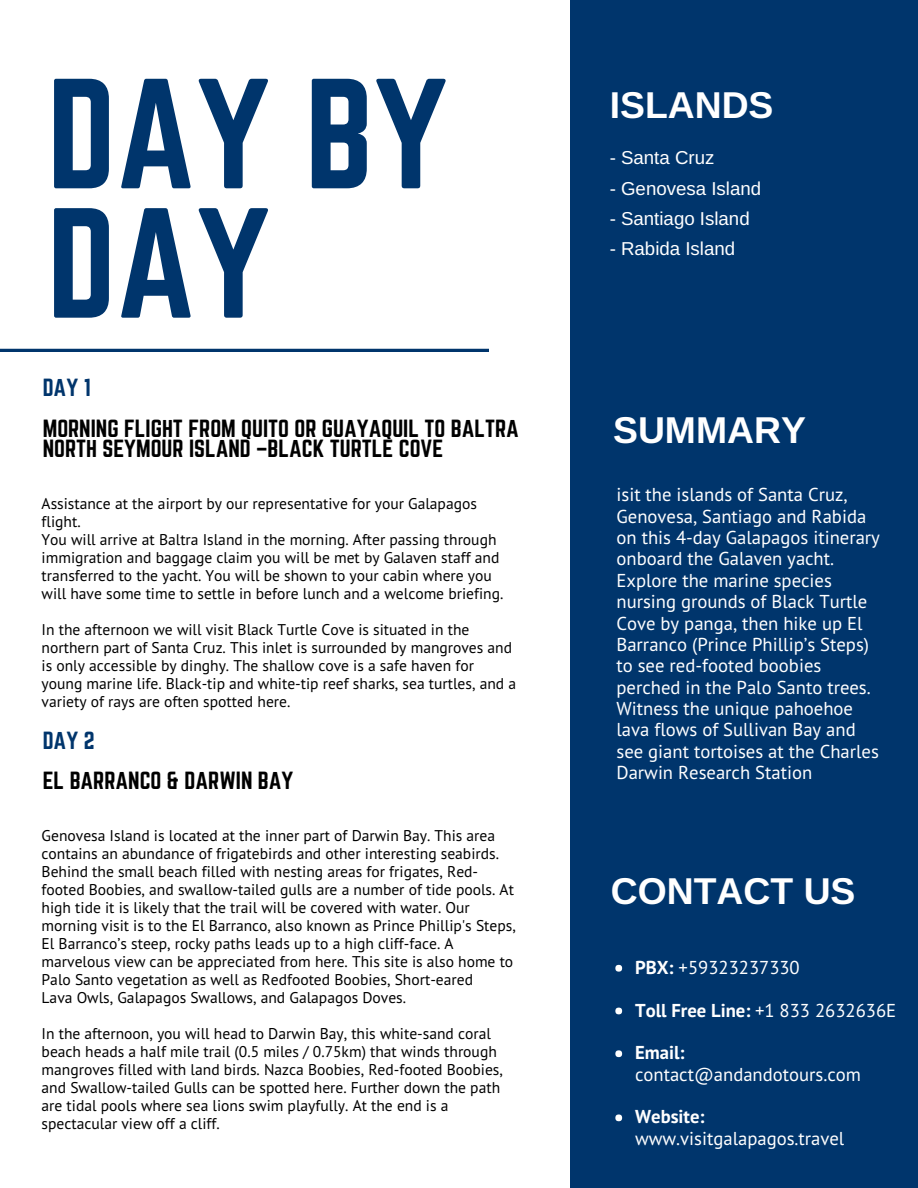
<style>
.page{position:relative;width:918px;height:1188px;background:#fff}
.page>*{position:absolute;margin:0;border:0;box-sizing:border-box;transform-origin:0 0}
.t1{font:136.95px/129.3px "Norwester";color:#00356c}
.t2{font:700 37.35px "Arimo";color:#fff}
.t3{font:21.75px/20.2px "Norwester";color:#000}
.t4{font:21.75px "Norwester";color:#00356c}
.t5{font:18.75px/21.3px "PT Sans";color:#fff}
.t6{font:18.75px "Arimo";color:#fff}
.t7{font:700 18.75px "PT Sans";color:#fff}
.t8{font:15.6px/18px "PT Sans";color:#000}
.s1{font-weight:700}
.s2{font-weight:400}
</style>
<div class="page">
<div style="left:570px;top:0;width:348px;height:1188px;background:#00356c"></div>
<svg style="left:0;top:349px;width:489px;height:3px"></svg>
<div style="left:615px;top:965px;width:7px;height:7px;background:#fff;border-radius:50%"></div>
<div style="left:615px;top:1008px;width:7px;height:6px;background:#fff;border-radius:50%"></div>
<div style="left:615px;top:1050px;width:7px;height:7px;background:#fff;border-radius:50%"></div>
<div style="left:615px;top:1114px;width:7px;height:7px;background:#fff;border-radius:50%"></div>
<h1 class="t1" style="left:47px;top:76px;width:402px">DAY BY<br>DAY</h1>
<h2 class="t2" style="left:610px;top:84px;width:165px">ISLANDS</h2>
<p class="t6" style="left:610px;top:147px;width:106px">- Santa Cruz</p>
<p class="t6" style="left:610px;top:178px;width:153px">- Genovesa Island</p>
<p class="t6" style="left:610px;top:208px;width:141px">- Santiago Island</p>
<p class="t6" style="left:610px;top:238px;width:127px">- Rabida Island</p>
<h3 class="t4" style="left:43px;top:377px;width:50px">DAY 1</h3>
<h3 class="t3" style="left:43px;top:419px;width:478px">MORNING FLIGHT FROM QUITO OR GUAYAQUIL TO BALTRA<br>NORTH SEYMOUR ISLAND –BLACK TURTLE COVE</h3>
<h2 class="t2" style="left:613px;top:409px;width:194px">SUMMARY</h2>
<p class="t5" style="left:616px;top:484px;width:265px">isit the islands of Santa Cruz,<br>Genovesa, Santiago and Rabida on this 4-day Galapagos itinerary onboard the Galaven yacht.<br>Explore the marine species nursing grounds of Black Turtle<br>Cove by panga, then hike up El<br>Barranco (Prince Phillip’s Steps) to see red-footed boobies perched in the Palo Santo trees.<br>Witness the unique pahoehoe lava flows of Sullivan Bay and see giant tortoises at the Charles<br>Darwin Research Station</p>
<p class="t8" style="left:42px;top:494px;width:463px">Assistance at the airport by our representative for your Galapagos flight.<br>You will arrive at Baltra Island in the morning. After passing through immigration and baggage claim you will be met by Galaven staff and transferred to the yacht. You will be shown to your cabin where you will have some time to settle in before lunch and a welcome briefing.</p>
<p class="t8" style="left:42px;top:620px;width:476px">In the afternoon we will visit Black Turtle Cove is situated in the northern part of Santa Cruz. This inlet is surrounded by mangroves and is only accessible by dinghy. The shallow cove is a safe haven for young marine life. Black-tip and white-tip reef sharks, sea turtles, and a variety of rays are often spotted here.</p>
<h3 class="t4" style="left:43px;top:729px;width:53px">DAY 2</h3>
<h3 class="t3" style="left:43px;top:771px;width:252px">EL BARRANCO &amp; DARWIN BAY</h3>
<p class="t8" style="left:42px;top:826px;width:476px">Genovesa Island is located at the inner part of Darwin Bay. This area contains an abundance of frigatebirds and other interesting seabirds.<br>Behind the small beach filled with nesting areas for frigates, Red&shy;footed Boobies, and swallow-tailed gulls are a number of tide pools. At high tide it is likely that the trail will be covered with water. Our morning visit is to the El Barranco, also known as Prince Phillip's Steps, El Barranco’s steep, rocky paths leads up to a high cliff-face. A marvelous view can be appreciated from here. This site is also home to Palo Santo vegetation as well as Redfooted Boobies, Short-eared<br>Lava Owls, Galapagos Swallows, and Galapagos Doves.</p>
<p class="t8" style="left:42px;top:1024px;width:463px">In the afternoon, you will head to Darwin Bay, this white-sand coral beach heads a half mile trail (0.5 miles / 0.75km) that winds through mangroves filled with land birds. Nazca Boobies, Red-footed Boobies, and Swallow-tailed Gulls can be spotted here. Further down the path are tidal pools where sea lions swim playfully. At the end is a spectacular view off a cliff.</p>
<h2 class="t2" style="left:611px;top:870px;width:246px">CONTACT US</h2>
<p class="t5" style="left:635px;top:956px;width:166px"><span class="s1">PBX:</span> +59323237330</p>
<p class="t7" style="left:635px;top:998px;width:263px">Toll Free Line: <span class="s2">+1 833 2632636E</span></p>
<p class="t7" style="left:635px;top:1040px;width:51px">Email:</p>
<p class="t5" style="left:635px;top:1063px;width:227px">contact@andandotours.com</p>
<p class="t7" style="left:635px;top:1104px;width:71px">Website:</p>
<p class="t5" style="left:635px;top:1127px;width:211px">www.visitgalapagos.travel</p>
</div>
